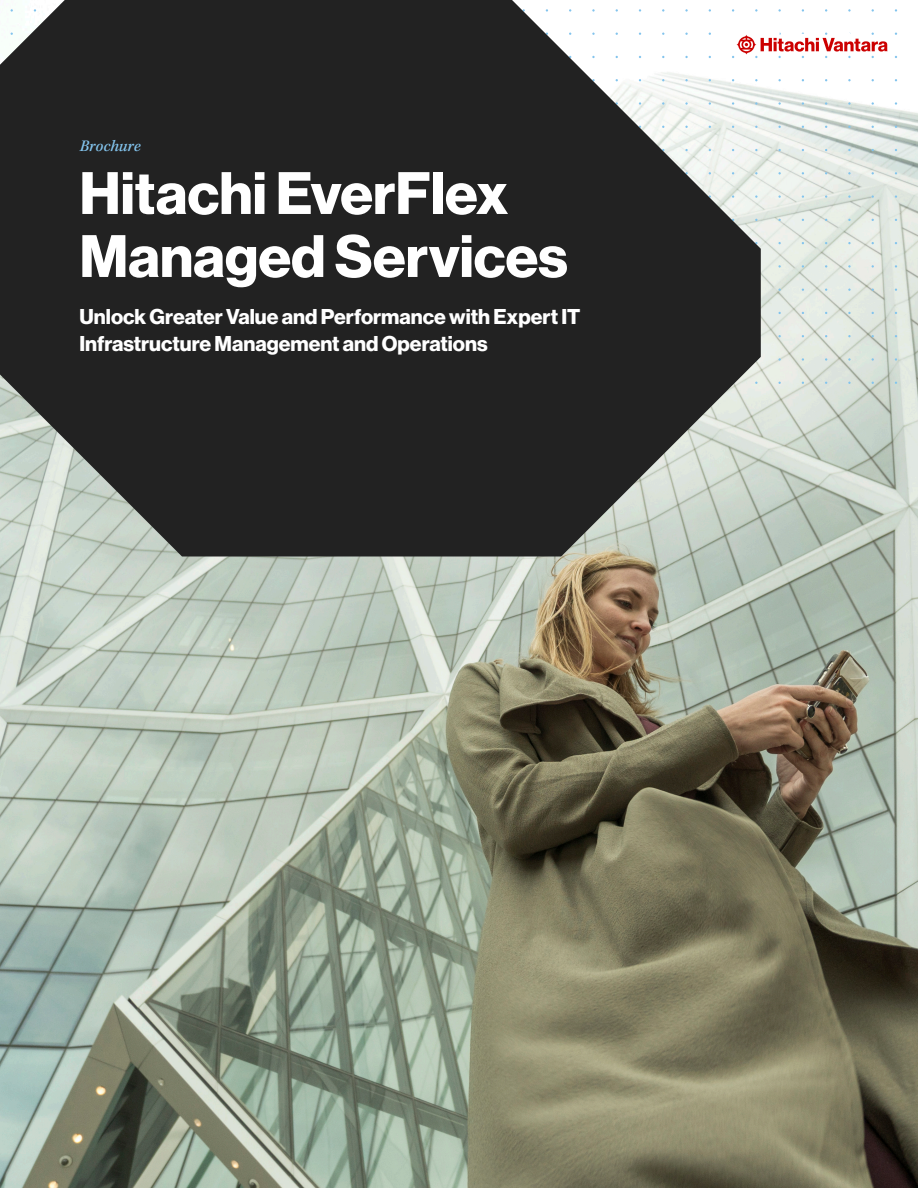
<style>
.page{position:relative;width:918px;height:1188px;background:#fff}
.page>*{position:absolute;margin:0;border:0;box-sizing:border-box;transform-origin:0 0}
.Main_Title_White{font:58.5px/63px "N Haas Grotesk DS Pro 75 Bd";color:#fff}
.Callout_Headline_White{font:21px/27px "N Haas Grotesk DS Pro 75 Bd";color:#fff}
.Doc_Type_Italic_Teal{font:italic 500 16.5px "Kepler Std";letter-spacing:-.005em;color:#83c4ed}
</style>
<div class="page">
<img style="left:0;top:400px;width:918px;height:788px">
<svg style="left:761px;top:9px;width:157px;height:391px"></svg>
<svg style="left:0;top:0;width:761px;height:556px;background:#404140"></svg>
<svg style="left:736px;top:35px;width:152px;height:20px"></svg>
<p class="Doc_Type_Italic_Teal" style="left:80px;top:136px;width:62px">Brochure</p>
<p class="Main_Title_White" style="left:80px;top:163px;width:490px">Hitachi EverFlex<br>Managed Services</p>
<p class="Callout_Headline_White" style="left:80px;top:304px;width:502px">Unlock Greater Value and Performance with Expert IT<br>Infrastructure Management and Operations</p>
</div>
